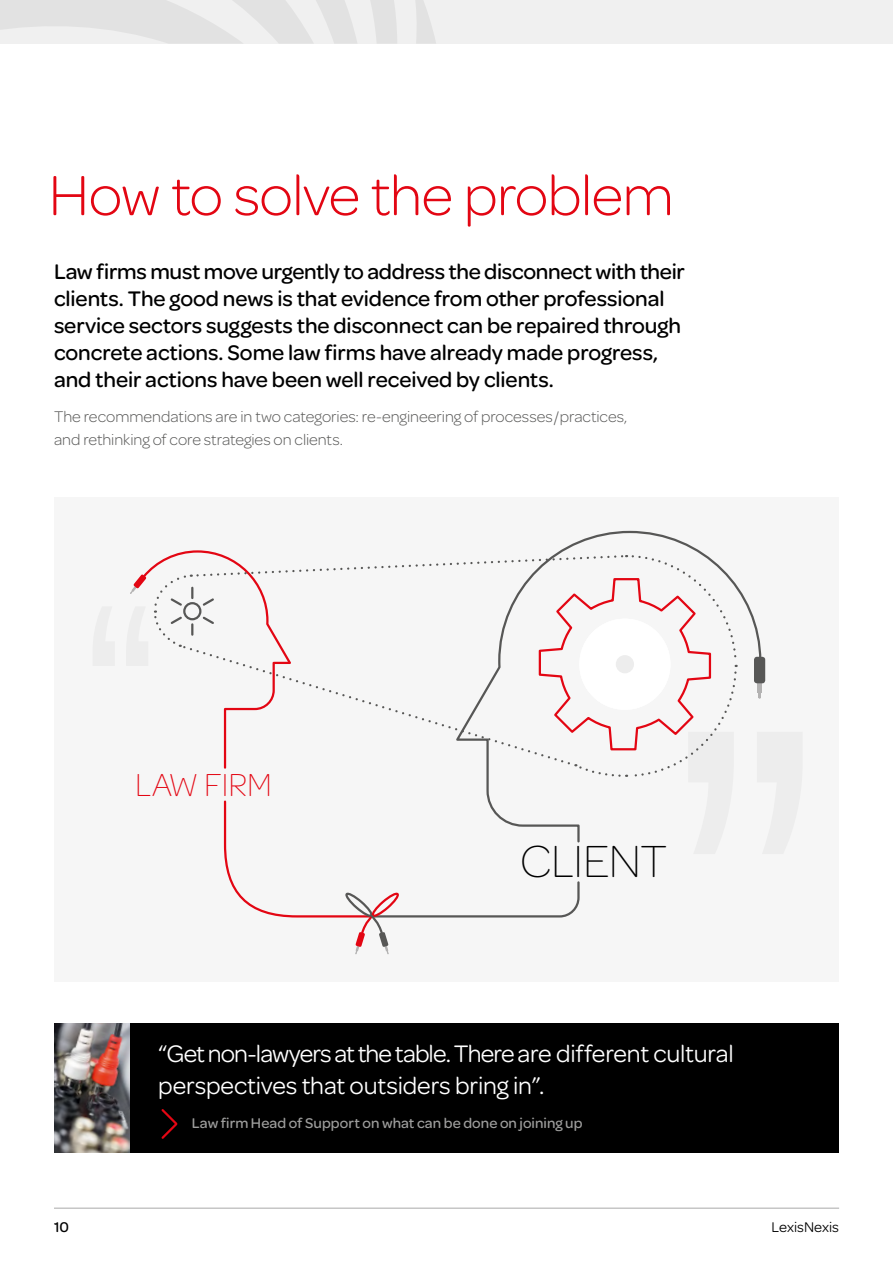
<style>
.page{position:relative;width:893px;height:1263px;background:#fff}
.page>*{position:absolute;margin:0;border:0;box-sizing:border-box;transform-origin:0 0}
.t1{font:300 60px "Omnes";letter-spacing:-.015em;color:#e30613}
.t2{font:200 48px "Omnes";letter-spacing:-.01em;color:#000}
.t3{font:200 33.9px "Omnes";letter-spacing:-.005em;color:#e30613}
.t4{font:25.5px/31.5px "Omnes";letter-spacing:-.01em;color:#fff}
.t5{font:500 22.5px/27px "Omnes";letter-spacing:-.005em;color:#000}
.t6{font:300 16.5px/22.5px "Omnes";color:#575756}
.t7{font:500 15px "Omnes";letter-spacing:.005em;color:#9d9d9c}
.t8{font:15px "Omnes";color:#000}
.t9{font:500 15px "Omnes";color:#000}
</style>
<div class="page">
<hr style="left:54px;top:1207px;width:785px;height:2px;background:#c6c6c6">
<div style="left:0;top:0;width:893px;height:44px;background:#f0f0f0"></div>
<svg style="left:0;top:0;width:436px;height:43px"></svg>
<div style="left:130px;top:1023px;width:709px;height:129px;background:#000"></div>
<div style="left:54px;top:497px;width:785px;height:485px;background:#f6f6f6"></div>
<svg style="left:161px;top:1109px;width:17px;height:30px"></svg>
<img style="left:54px;top:1023px;width:76px;height:129px">
<svg style="left:563px;top:530px;width:134px;height:19px"></svg>
<svg style="left:130px;top:549px;width:636px;height:405px"></svg>
<h1 class="t1" style="left:49px;top:162px;width:627px">How to solve the problem</h1>
<p class="t5" style="left:54px;top:258px;width:632px">Law firms must move urgently to address the disconnect with their clients. The good news is that evidence from other professional service sectors suggests the disconnect can be repaired through concrete actions. Some law firms have already made progress, and their actions have been well received by clients.</p>
<p class="t6" style="left:54px;top:406px;width:575px">The recommendations are in two categories: re-engineering of processes/practices, and rethinking of core strategies on clients.</p>
<h3 class="t3" style="left:135px;top:766px;width:138px">LAW FIRM</h3>
<h2 class="t2" style="left:520px;top:836px;width:149px">CLIENT</h2>
<p class="t4" style="left:158px;top:1038px;width:577px">“Get non-lawyers at the table. There are different cultural perspectives that outsiders bring in”.</p>
<p class="t7" style="left:192px;top:1114px;width:392px">Law firm Head of Support on what can be done on joining up</p>
<p class="t9" style="left:54px;top:1219px;width:17px">10</p>
<p class="t8" style="left:771px;top:1219px;width:69px">LexisNexis</p>
</div>
